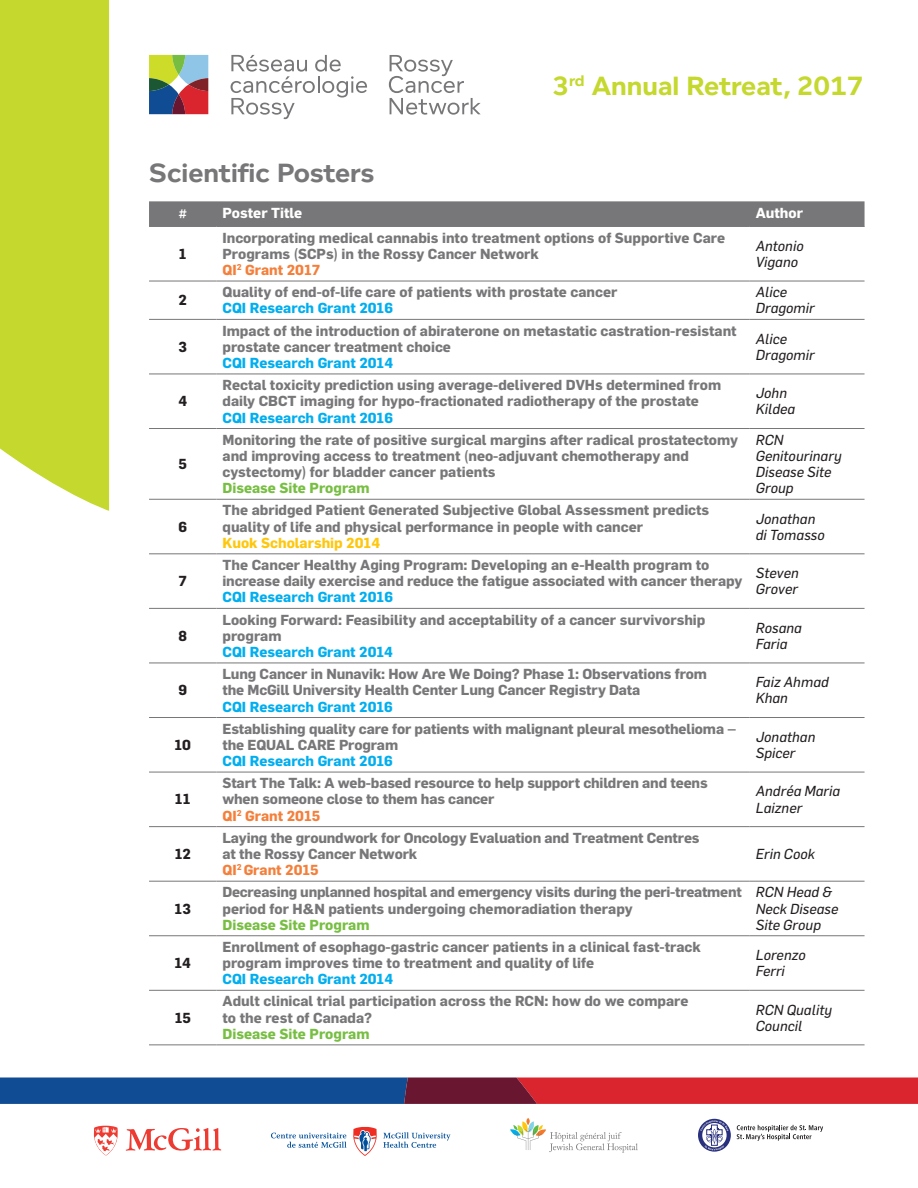
<style>
.page{position:relative;width:918px;height:1188px;background:#fff}
.page>*{position:absolute;margin:0;border:0;box-sizing:border-box;transform-origin:0 0}
.t1{font:700 27px "Foundry Context";color:#c4d82d}
.t2{font:700 27px "Foundry Context";color:#777779}
.t3{font:700 14.25px/16.2px "Flama";color:#777779}
.t4{font:italic 14.25px/16.2px "Flama";color:#231f20}
.t5{font:700 14.25px "Flama";color:#00aeef}
.t6{font:700 14.25px/16.2px "Flama";letter-spacing:-.02em;color:#777779}
.t7{font:700 14.25px "Flama";color:#77be42}
.t8{font:700 14.25px "Flama";color:#231f20}
.t9{font:700 14.25px "Flama";color:#fec70c}
.t10{font:700 14.25px "Flama";color:#fff}
.s1{color:#f47f3a}
</style>
<div class="page">
<div style="left:0;top:0;width:109px;height:511px;background:#c4d82d"></div>
<div style="left:149px;top:201px;width:716px;height:25px;background:#777779"></div>
<hr style="left:149px;top:226px;width:68px;height:1px;background:#777779">
<hr style="left:217px;top:226px;width:533px;height:1px;background:#777779">
<hr style="left:750px;top:226px;width:115px;height:1px;background:#777779">
<hr style="left:149px;top:281px;width:68px;height:1px;background:#777779">
<hr style="left:217px;top:281px;width:533px;height:1px;background:#777779">
<hr style="left:750px;top:281px;width:115px;height:1px;background:#777779">
<hr style="left:149px;top:319px;width:68px;height:1px;background:#777779">
<hr style="left:217px;top:319px;width:533px;height:1px;background:#777779">
<hr style="left:750px;top:319px;width:115px;height:1px;background:#777779">
<hr style="left:149px;top:374px;width:68px;height:1px;background:#777779">
<hr style="left:217px;top:374px;width:533px;height:1px;background:#777779">
<hr style="left:750px;top:374px;width:115px;height:1px;background:#777779">
<hr style="left:149px;top:428px;width:68px;height:1px;background:#777779">
<hr style="left:217px;top:428px;width:533px;height:1px;background:#777779">
<hr style="left:750px;top:428px;width:115px;height:1px;background:#777779">
<hr style="left:149px;top:499px;width:68px;height:1px;background:#777779">
<hr style="left:217px;top:499px;width:533px;height:1px;background:#777779">
<hr style="left:750px;top:499px;width:115px;height:1px;background:#777779">
<hr style="left:149px;top:553px;width:68px;height:1px;background:#777779">
<hr style="left:217px;top:553px;width:533px;height:1px;background:#777779">
<hr style="left:750px;top:553px;width:115px;height:1px;background:#777779">
<hr style="left:149px;top:608px;width:68px;height:1px;background:#777779">
<hr style="left:217px;top:608px;width:533px;height:1px;background:#777779">
<hr style="left:750px;top:608px;width:115px;height:1px;background:#777779">
<hr style="left:149px;top:663px;width:68px;height:1px;background:#777779">
<hr style="left:217px;top:663px;width:533px;height:1px;background:#777779">
<hr style="left:750px;top:663px;width:115px;height:1px;background:#777779">
<hr style="left:149px;top:717px;width:68px;height:1px;background:#777779">
<hr style="left:217px;top:717px;width:533px;height:1px;background:#777779">
<hr style="left:750px;top:717px;width:115px;height:1px;background:#777779">
<hr style="left:149px;top:772px;width:68px;height:1px;background:#777779">
<hr style="left:217px;top:772px;width:533px;height:1px;background:#777779">
<hr style="left:750px;top:772px;width:115px;height:1px;background:#777779">
<hr style="left:149px;top:826px;width:68px;height:1px;background:#777779">
<hr style="left:217px;top:826px;width:533px;height:1px;background:#777779">
<hr style="left:750px;top:826px;width:115px;height:1px;background:#777779">
<hr style="left:149px;top:881px;width:68px;height:1px;background:#777779">
<hr style="left:217px;top:881px;width:533px;height:1px;background:#777779">
<hr style="left:750px;top:881px;width:115px;height:1px;background:#777779">
<hr style="left:149px;top:935px;width:68px;height:1px;background:#777779">
<hr style="left:217px;top:935px;width:533px;height:1px;background:#777779">
<hr style="left:750px;top:935px;width:115px;height:1px;background:#777779">
<hr style="left:149px;top:990px;width:68px;height:1px;background:#777779">
<hr style="left:217px;top:990px;width:533px;height:1px;background:#777779">
<hr style="left:750px;top:990px;width:115px;height:1px;background:#777779">
<hr style="left:149px;top:1044px;width:68px;height:1px;background:#777779">
<hr style="left:217px;top:1044px;width:533px;height:1px;background:#777779">
<hr style="left:750px;top:1044px;width:115px;height:1px;background:#777779">
<svg style="left:510px;top:1118px;width:128px;height:35px"></svg>
<svg style="left:698px;top:1119px;width:33px;height:33px"></svg>
<svg style="left:700px;top:1120px;width:29px;height:31px"></svg>
<svg style="left:737px;top:1125px;width:86px;height:16px"></svg>
<svg style="left:125px;top:1128px;width:97px;height:23px"></svg>
<svg style="left:93px;top:1125px;width:25px;height:31px"></svg>
<svg style="left:353px;top:1127px;width:24px;height:29px"></svg>
<svg style="left:271px;top:1133px;width:75px;height:15px"></svg>
<svg style="left:383px;top:1132px;width:67px;height:16px"></svg>
<svg style="left:0;top:1077px;width:918px;height:27px;background:#73385e"></svg>
<svg style="left:389px;top:55px;width:92px;height:60px"></svg>
<svg style="left:231px;top:55px;width:136px;height:64px"></svg>
<svg style="left:149px;top:55px;width:59px;height:59px;background:#8d826f"></svg>
<h1 class="t1" style="left:553px;top:70px;width:312px">3<sup>rd</sup> Annual Retreat, 2017</h1>
<h1 class="t2" style="left:149px;top:157px;width:227px">Scientific Posters</h1>
<p class="t10" style="left:178px;top:204px;width:10px">#</p>
<p class="t10" style="left:223px;top:204px;width:81px">Poster Title</p>
<p class="t10" style="left:756px;top:204px;width:49px">Author</p>
<p class="t8" style="left:179px;top:245px;width:9px">1</p>
<p class="t3" style="left:223px;top:229px;width:504px">Incorporating medical cannabis into treatment options of Supportive Care<br>Programs (SCPs) in the Rossy Cancer Network<br><span class="s1">QI</span><sup>2</sup> <span class="s1">Grant 2017</span></p>
<p class="t4" style="left:756px;top:237px;width:50px">Antonio<br>Vigano</p>
<p class="t8" style="left:179px;top:292px;width:10px">2</p>
<p class="t8" style="left:179px;top:338px;width:10px">3</p>
<p class="t8" style="left:178px;top:393px;width:10px">4</p>
<p class="t8" style="left:179px;top:455px;width:10px">5</p>
<p class="t8" style="left:178px;top:518px;width:10px">6</p>
<p class="t8" style="left:179px;top:572px;width:10px">7</p>
<p class="t8" style="left:178px;top:627px;width:10px">8</p>
<p class="t8" style="left:178px;top:682px;width:10px">9</p>
<p class="t8" style="left:174px;top:736px;width:18px">10</p>
<p class="t8" style="left:175px;top:791px;width:17px">11</p>
<p class="t8" style="left:175px;top:845px;width:18px">12</p>
<p class="t8" style="left:175px;top:900px;width:18px">13</p>
<p class="t8" style="left:175px;top:954px;width:18px">14</p>
<p class="t8" style="left:175px;top:1009px;width:18px">15</p>
<p class="t3" style="left:223px;top:284px;width:396px">Quality of end-of-life care of patients with prostate cancer</p>
<p class="t5" style="left:223px;top:300px;width:172px">CQI Research Grant 2016</p>
<p class="t3" style="left:223px;top:322px;width:516px">Impact of the introduction of abiraterone on metastatic castration-resistant prostate cancer treatment choice</p>
<p class="t5" style="left:223px;top:354px;width:172px">CQI Research Grant 2014</p>
<p class="t3" style="left:223px;top:377px;width:500px">Rectal toxicity prediction using average-delivered DVHs determined from daily CBCT imaging for hypo-fractionated radiotherapy of the prostate</p>
<p class="t5" style="left:223px;top:409px;width:172px">CQI Research Grant 2016</p>
<p class="t3" style="left:223px;top:431px;width:517px">Monitoring the rate of positive surgical margins after radical prostatectomy and improving access to treatment (neo-adjuvant chemotherapy and cystectomy) for bladder cancer patients</p>
<p class="t7" style="left:223px;top:480px;width:149px">Disease Site Program</p>
<p class="t3" style="left:223px;top:502px;width:488px">The abridged Patient Generated Subjective Global Assessment predicts quality of life and physical performance in people with cancer</p>
<p class="t9" style="left:223px;top:534px;width:159px">Kuok Scholarship 2014</p>
<p class="t3" style="left:223px;top:556px;width:521px">The Cancer Healthy Aging Program: Developing an e-Health program to increase daily exercise and reduce the fatigue associated with cancer therapy</p>
<p class="t5" style="left:223px;top:589px;width:172px">CQI Research Grant 2016</p>
<p class="t3" style="left:222px;top:611px;width:484px">Looking Forward: Feasibility and acceptability of a cancer survivorship program</p>
<p class="t5" style="left:222px;top:643px;width:172px">CQI Research Grant 2014</p>
<p class="t3" style="left:222px;top:666px;width:486px">Lung Cancer in Nunavik: How Are We Doing? Phase 1: Observations from the McGill University Health Center Lung Cancer Registry Data</p>
<p class="t5" style="left:222px;top:698px;width:172px">CQI Research Grant 2016</p>
<p class="t3" style="left:222px;top:720px;width:515px">Establishing quality care for patients with malignant pleural mesothelioma – the EQUAL CARE Program</p>
<p class="t5" style="left:222px;top:752px;width:172px">CQI Research Grant 2016</p>
<p class="t4" style="left:756px;top:284px;width:61px">Alice<br>Dragomir</p>
<p class="t4" style="left:756px;top:330px;width:61px">Alice<br>Dragomir</p>
<p class="t4" style="left:756px;top:385px;width:41px">John<br>Kildea</p>
<p class="t4" style="left:756px;top:431px;width:88px">RCN<br>Genitourinary<br>Disease Site<br>Group</p>
<p class="t4" style="left:756px;top:510px;width:71px">Jonathan di Tomasso</p>
<p class="t4" style="left:756px;top:565px;width:45px">Steven<br>Grover</p>
<p class="t4" style="left:756px;top:619px;width:48px">Rosana<br>Faria</p>
<p class="t4" style="left:756px;top:674px;width:75px">Faiz Ahmad<br>Khan</p>
<p class="t4" style="left:756px;top:728px;width:61px">Jonathan<br>Spicer</p>
<p class="t3" style="left:222px;top:775px;width:487px">Start The Talk: A web-based resource to help support children and teens when someone close to them has cancer<br><span class="s1">QI</span><sup>2</sup> <span class="s1">Grant 2015</span></p>
<p class="t4" style="left:756px;top:783px;width:86px">Andréa Maria<br>Laizner</p>
<p class="t3" style="left:223px;top:829px;width:479px">Laying the groundwork for Oncology Evaluation and Treatment Centres at the Rossy Cancer Network<br><span class="s1">QI</span><sup>2</sup> <span class="s1">Grant 2015</span></p>
<p class="t6" style="left:223px;top:884px;width:521px">Decreasing unplanned hospital and emergency visits during the peri-treatment period for H&amp;N patients undergoing chemoradiation therapy</p>
<p class="t7" style="left:223px;top:916px;width:149px">Disease Site Program</p>
<p class="t3" style="left:223px;top:938px;width:480px">Enrollment of esophago-gastric cancer patients in a clinical fast-track program improves time to treatment and quality of life</p>
<p class="t5" style="left:223px;top:971px;width:172px">CQI Research Grant 2014</p>
<p class="t3" style="left:223px;top:993px;width:467px">Adult clinical trial participation across the RCN: how do we compare to the rest of Canada?</p>
<p class="t7" style="left:223px;top:1025px;width:149px">Disease Site Program</p>
<p class="t4" style="left:756px;top:845px;width:61px">Erin Cook</p>
<p class="t4" style="left:756px;top:884px;width:84px">RCN Head &amp;<br>Neck Disease<br>Site Group</p>
<p class="t4" style="left:756px;top:947px;width:52px">Lorenzo<br>Ferri</p>
<p class="t4" style="left:756px;top:1001px;width:78px">RCN Quality<br>Council</p>
</div>
